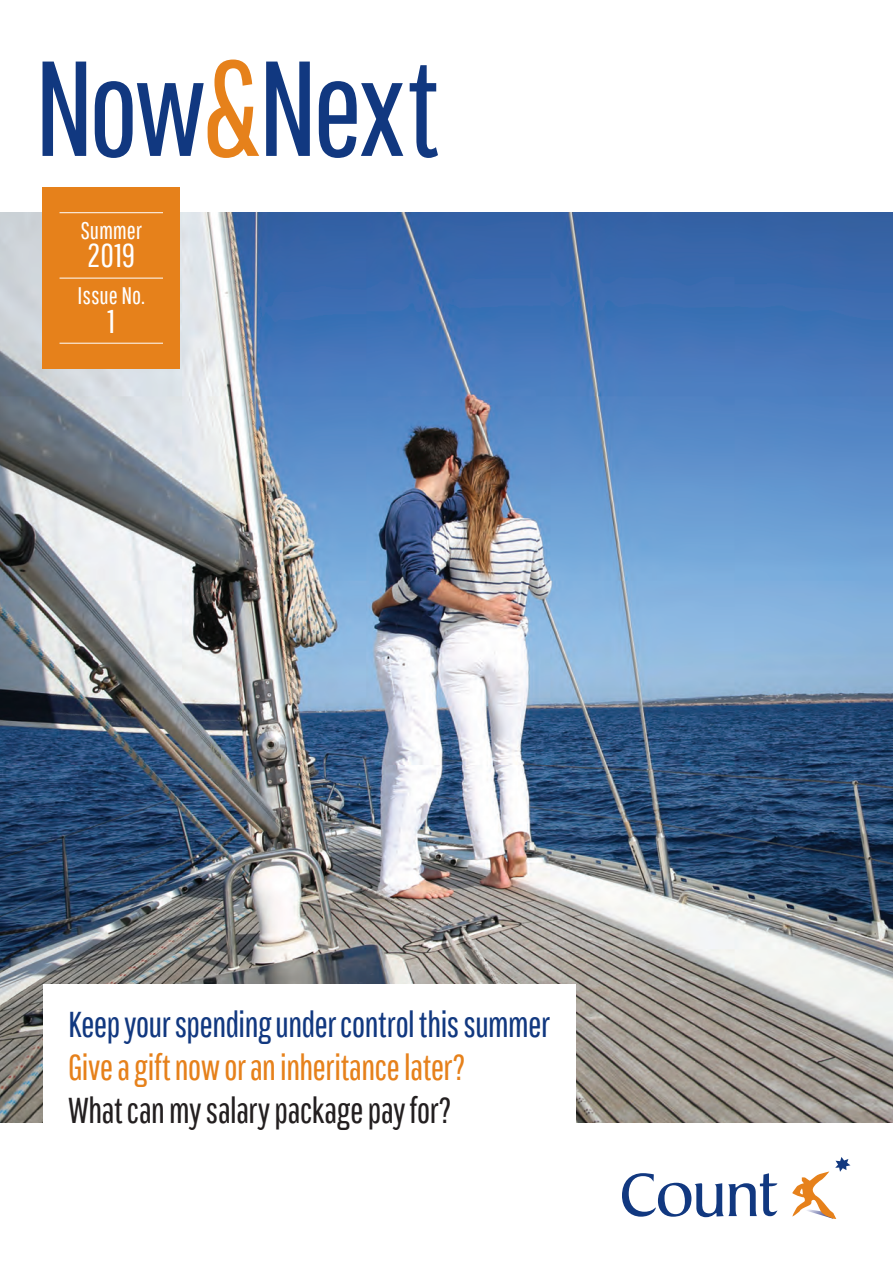
<style>
.page{position:relative;width:893px;height:1263px;background:#fff}
.page>*{position:absolute;margin:0;border:0;box-sizing:border-box;transform-origin:0 0}
.t1{font:36px "Pathway Gothic One";letter-spacing:-.025em;color:#113880}
.t2{font:36px "Pathway Gothic One";letter-spacing:-.025em;color:#e6811b}
.t3{font:36px "Pathway Gothic One";letter-spacing:-.02em;color:#231f20}
.t4{font:33px "Pathway Gothic One";color:#fff}
.t5{font:24px "Pathway Gothic One";letter-spacing:-.005em;color:#fff}
</style>
<div class="page">
<img style="left:0;top:213px;width:893px;height:910px">
<div style="left:43px;top:984px;width:532px;height:235px;background:#fff"></div>
<svg style="left:266px;top:62px;width:172px;height:96px"></svg>
<svg style="left:43px;top:60px;width:216px;height:98px"></svg>
<svg style="left:622px;top:1173px;width:155px;height:44px"></svg>
<svg style="left:792px;top:1157px;width:58px;height:62px"></svg>
<div style="left:43px;top:187px;width:137px;height:182px;background:#e6811b"></div>
<hr style="left:60px;top:212px;width:103px;height:1px;background:#fff">
<hr style="left:60px;top:278px;width:103px;height:1px;background:#fff">
<hr style="left:60px;top:343px;width:103px;height:1px;background:#fff">
<p class="t5" style="left:80px;top:216px;width:63px">Summer</p>
<p class="t4" style="left:87px;top:236px;width:49px">2019</p>
<p class="t5" style="left:78px;top:281px;width:69px">Issue No.</p>
<p class="t4" style="left:107px;top:301px;width:9px">1</p>
<p class="t1" style="left:68px;top:1002px;width:483px">Keep your spending under control this summer</p>
<p class="t2" style="left:68px;top:1045px;width:399px">Give a gift now or an inheritance later?</p>
<p class="t3" style="left:68px;top:1088px;width:385px">What can my salary package pay for?</p>
</div>
